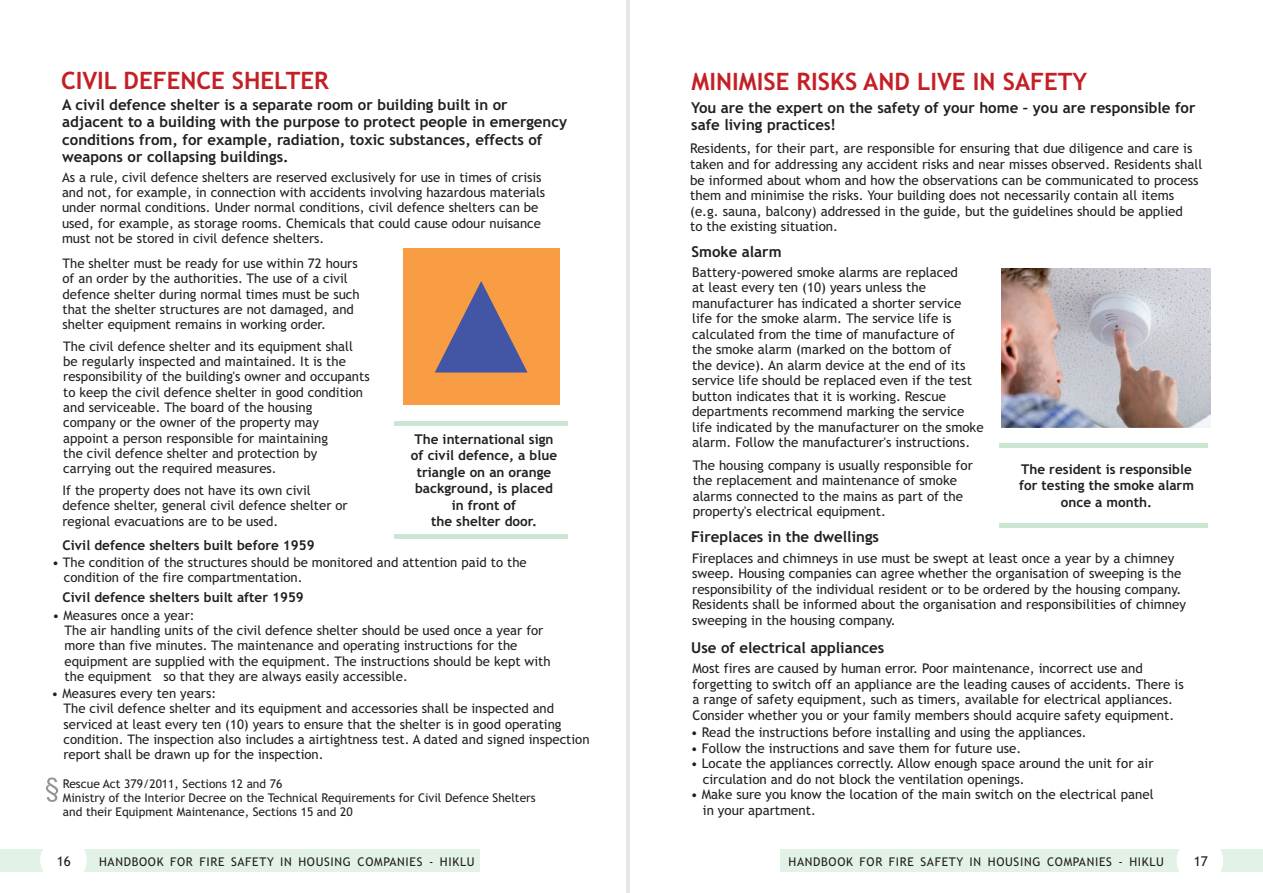
<style>
.page{position:relative;width:1263px;height:893px;background:#fff}
.page>*{position:absolute;margin:0;border:0;box-sizing:border-box;transform-origin:0 0}
.t1{font:700 24px "Trebuchet MS";color:#c41f25}
.t2{font:700 15px/17.4px "Trebuchet MS";color:#231f20}
.t3{font:700 13.5px/16.5px "Trebuchet MS";color:#231f20;text-align:center}
.t4{font:13.5px "Trebuchet MS";color:#231f20}
.t5{font:13.35px/15.5px "Trebuchet MS";color:#231f20}
.t6{font:13.2px/15.3px "Trebuchet MS";color:#231f20}
.t7{font:12px/14px "Trebuchet MS";color:#231f20}
.t8{font:12px "Trebuchet MS";letter-spacing:.055em;color:#231f20}
</style>
<div class="page">
<div style="left:0;top:849px;width:480px;height:23px;background:#e3f2e7"></div>
<div style="left:780px;top:849px;width:483px;height:23px;background:#e3f2e7"></div>
<div style="left:1176px;top:837px;width:47px;height:47px;background:#fff;border-radius:50%"></div>
<hr style="left:626px;top:0;width:4px;height:893px;background:#e6e7e9">
<div style="left:40px;top:837px;width:47px;height:46px;background:#fff;border-radius:50%"></div>
<div style="left:403px;top:248px;width:156px;height:156px;background:#f89d44"></div>
<svg style="left:435px;top:281px;width:93px;height:91px"></svg>
<hr style="left:394px;top:421px;width:173px;height:4px;background:#cbe6d3">
<hr style="left:394px;top:534px;width:173px;height:4px;background:#cbe6d3">
<svg style="left:46px;top:777px;width:12px;height:25px"></svg>
<img style="left:1002px;top:269px;width:208px;height:158px">
<hr style="left:999px;top:444px;width:208px;height:4px;background:#cbe6d3">
<div style="left:999px;top:523px;width:208px;height:5px;background:#cbe6d3"></div>
<h1 class="t1" style="left:61px;top:71px;width:269px">CIVIL DEFENCE SHELTER</h1>
<p class="t2" style="left:62px;top:97px;width:506px">A civil defence shelter is a separate room or building built in or adjacent to a building with the purpose to protect people in emergency conditions from, for example, radiation, toxic substances, effects of weapons or collapsing buildings.</p>
<p class="t6" style="left:62px;top:171px;width:485px">As a rule, civil defence shelters are reserved exclusively for use in times of crisis and not, for example, in connection with accidents involving hazardous materials under normal conditions. Under normal conditions, civil defence shelters can be used, for example, as storage rooms. Chemicals that could cause odour nuisance must not be stored in civil defence shelters.</p>
<p class="t6" style="left:63px;top:257px;width:299px">The shelter must be ready for use within 72 hours of an order by the authorities. The use of a civil defence shelter during normal times must be such that the shelter structures are not damaged, and shelter equipment remains in working order.</p>
<p class="t6" style="left:63px;top:339px;width:308px">The civil defence shelter and its equipment shall be regularly inspected and maintained. It is the responsibility of the building's owner and occupants to keep the civil defence shelter in good condition and serviceable. The board of the housing<br>company or the owner of the property may<br>appoint a person responsible for maintaining<br>the civil defence shelter and protection by<br>carrying out the required measures.</p>
<p class="t6" style="left:63px;top:484px;width:287px">If the property does not have its own civil defence shelter, general civil defence shelter or regional evacuations are to be used.</p>
<p class="t3" style="left:411px;top:432px;width:148px">The international sign of civil defence, a blue triangle on an orange background, is placed in front of<br>the shelter door.</p>
<p class="t3" style="left:62px;top:538px;width:254px">Civil defence shelters built before 1959</p>
<p class="t6" style="left:64px;top:555px;width:464px;text-indent:-12px">• The condition of the structures should be monitored and attention paid to the condition of the fire compartmentation.</p>
<p class="t3" style="left:62px;top:590px;width:243px">Civil defence shelters built after 1959</p>
<p class="t6" style="left:65px;top:608px;width:487px;text-indent:-12px">• Measures once a year:<br>The air handling units of the civil defence shelter should be used once a year for more than five minutes. The maintenance and operating instructions for the equipment are supplied with the equipment. The instructions should be kept with the equipment so that they are always easily accessible.</p>
<p class="t6" style="left:64px;top:687px;width:527px;text-indent:-12px">• Measures every ten years:<br>The civil defence shelter and its equipment and accessories shall be inspected and serviced at least every ten (10) years to ensure that the shelter is in good operating condition. The inspection also includes a airtightness test. A dated and signed inspection report shall be drawn up for the inspection.</p>
<p class="t7" style="left:63px;top:778px;width:474px">Rescue Act 379/2011, Sections 12 and 76<br>Ministry of the Interior Decree on the Technical Requirements for Civil Defence Shelters and their Equipment Maintenance, Sections 15 and 20</p>
<h1 class="t1" style="left:692px;top:72px;width:397px">MINIMISE RISKS AND LIVE IN SAFETY</h1>
<p class="t2" style="left:691px;top:100px;width:506px">You are the expert on the safety of your home – you are responsible for safe living practices!</p>
<p class="t5" style="left:690px;top:142px;width:514px">Residents, for their part, are responsible for ensuring that due diligence and care is taken and for addressing any accident risks and near misses observed. Residents shall be informed about whom and how the observations can be communicated to process them and minimise the risks. Your building does not necessarily contain all items (e.g. sauna, balcony) addressed in the guide, but the guidelines should be applied<br>to the existing situation.</p>
<p class="t2" style="left:691px;top:244px;width:92px">Smoke alarm</p>
<p class="t5" style="left:692px;top:265px;width:293px">Battery-powered smoke alarms are replaced<br>at least every ten (10) years unless the manufacturer has indicated a shorter service life for the smoke alarm. The service life is calculated from the time of manufacture of<br>the smoke alarm (marked on the bottom of<br>the device). An alarm device at the end of its service life should be replaced even if the test button indicates that it is working. Rescue departments recommend marking the service life indicated by the manufacturer on the smoke alarm. Follow the manufacturer's instructions.</p>
<p class="t5" style="left:693px;top:458px;width:282px">The housing company is usually responsible for the replacement and maintenance of smoke alarms connected to the mains as part of the property's electrical equipment.</p>
<p class="t2" style="left:691px;top:529px;width:189px">Fireplaces in the dwellings</p>
<p class="t5" style="left:692px;top:551px;width:495px">Fireplaces and chimneys in use must be swept at least once a year by a chimney sweep. Housing companies can agree whether the organisation of sweeping is the responsibility of the individual resident or to be ordered by the housing company.<br>Residents shall be informed about the organisation and responsibilities of chimney sweeping in the housing company.</p>
<p class="t2" style="left:691px;top:641px;width:195px">Use of electrical appliances</p>
<p class="t3" style="left:1019px;top:462px;width:176px">The resident is responsible for testing the smoke alarm once a month.</p>
<p class="t5" style="left:692px;top:662px;width:493px">Most fires are caused by human error. Poor maintenance, incorrect use and forgetting to switch off an appliance are the leading causes of accidents. There is a range of safety equipment, such as timers, available for electrical appliances.<br>Consider whether you or your family members should acquire safety equipment.</p>
<p class="t5" style="left:691px;top:726px;width:397px">• Read the instructions before installing and using the appliances.</p>
<p class="t5" style="left:691px;top:741px;width:332px">• Follow the instructions and save them for future use.</p>
<p class="t5" style="left:703px;top:757px;width:452px;text-indent:-12px">• Locate the appliances correctly. Allow enough space around the unit for air circulation and do not block the ventilation openings.</p>
<p class="t5" style="left:703px;top:788px;width:452px;text-indent:-12px">• Make sure you know the location of the main switch on the electrical panel in your apartment.</p>
<p class="t4" style="left:57px;top:856px;width:16px">16</p>
<p class="t8" style="left:99px;top:857px;width:377px">HANDBOOK FOR FIRE SAFETY IN HOUSING COMPANIES - HIKLU</p>
<p class="t8" style="left:788px;top:857px;width:377px">HANDBOOK FOR FIRE SAFETY IN HOUSING COMPANIES - HIKLU</p>
<p class="t4" style="left:1194px;top:856px;width:16px">17</p>
</div>
